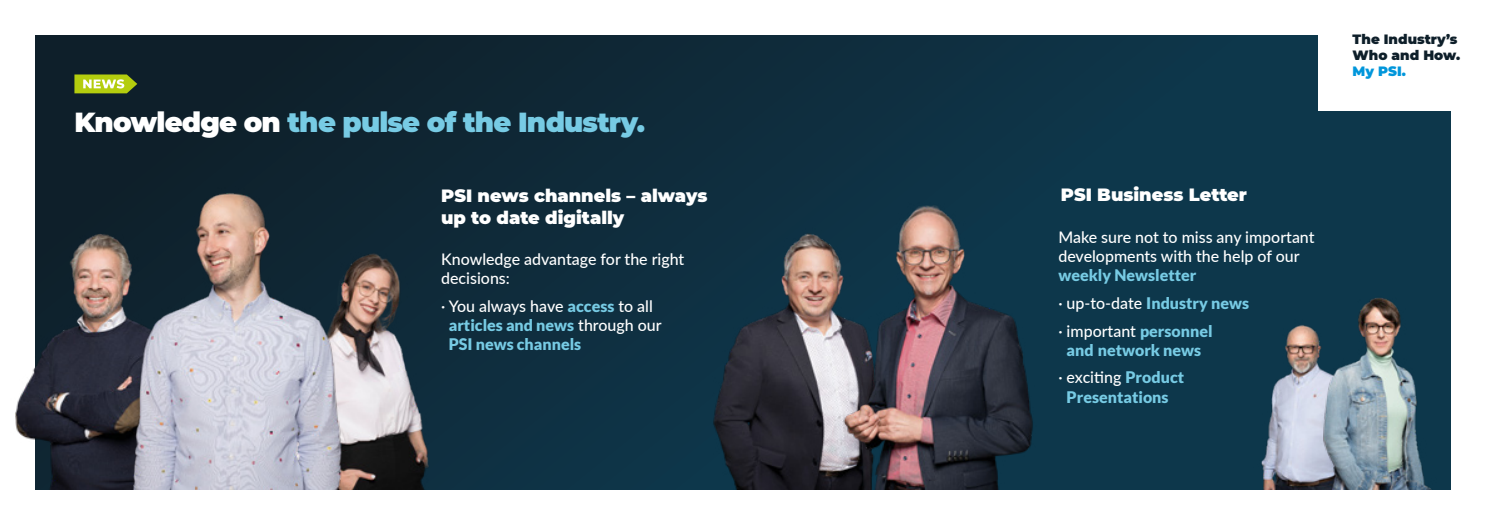
<style>
.page{position:relative;width:1489px;height:525px;background:#fff}
.page>*{position:absolute;margin:0;border:0;box-sizing:border-box;transform-origin:0 0}
.t1{font:900 27.5px "Montserrat";letter-spacing:-.03em;color:#77cbe4}
.t2{font:900 17.75px/21.2px "Montserrat";color:#fff}
.t3{font:900 16px/27.6px "Lato";color:#77cbe4}
.t4{font:500 16px/19.1px "Lato";color:#fff}
.t5{font:900 13.5px/16.1px "Montserrat";color:#0e1f2a}
.t6{font:900 13.5px "Montserrat";color:#0096db}
.s1{color:#fff}
.s2{font-size:27px}
.s3{font-weight:500;color:#fff}
</style>
<div class="page">
<div style="left:35px;top:35px;width:1414px;height:454px;background:linear-gradient(to right,#0f1e28,#0d3b51)"></div>
<svg style="left:74px;top:74px;width:63px;height:19px"></svg>
<div style="left:1318px;top:0;width:170px;height:110px;background:#fff"></div>
<img style="left:15px;top:175px;width:78px;height:314px">
<img style="left:366px;top:234px;width:103px;height:255px">
<img style="left:93px;top:137px;width:273px;height:352px">
<img style="left:693px;top:207px;width:104px;height:282px">
<img style="left:797px;top:193px;width:263px;height:296px">
<img style="left:1223px;top:288px;width:54px;height:201px">
<img style="left:1277px;top:257px;width:174px;height:232px">
<h1 class="t1" style="left:74px;top:101px;width:572px"><span class="s1">Knowledge on</span> the pulse of the Indus<span class="s2">try.</span></h1>
<p class="t2" style="left:441px;top:184px;width:268px">PSI news channels – always up to date digitally</p>
<p class="t4" style="left:441px;top:249px;width:245px">Knowledge advantage for the right decisions:</p>
<p class="t3" style="left:449px;top:296px;width:214px;line-height:19.1px;text-indent:-8px"><span class="s3">· You always have</span> access <span class="s3">to all </span>articles and news <span class="s3">through our<br></span>PSI news channels</p>
<p class="t5" style="left:1352px;top:30px;width:109px">The Industry’s<br>Who and How.</p>
<p class="t6" style="left:1352px;top:61px;width:55px">My PSI.</p>
<p class="t2" style="left:1060px;top:183px;width:187px">PSI Business Letter</p>
<p class="t4" style="left:1058px;top:227px;width:258px">Make sure not to miss any important developments with the help of our</p>
<p class="t3" style="left:1058px;top:261px;width:192px">weekly Newsletter<br><span class="s3">· up-to-date</span> Industry news <span class="s3">· important</span> personnel</p>
<p class="t3" style="left:1058px;top:335px;width:144px;text-indent:8px">and network news <span class="s3">· exciting</span> Product</p>
<p class="t3" style="left:1066px;top:382px;width:103px">Presentations</p>
</div>
